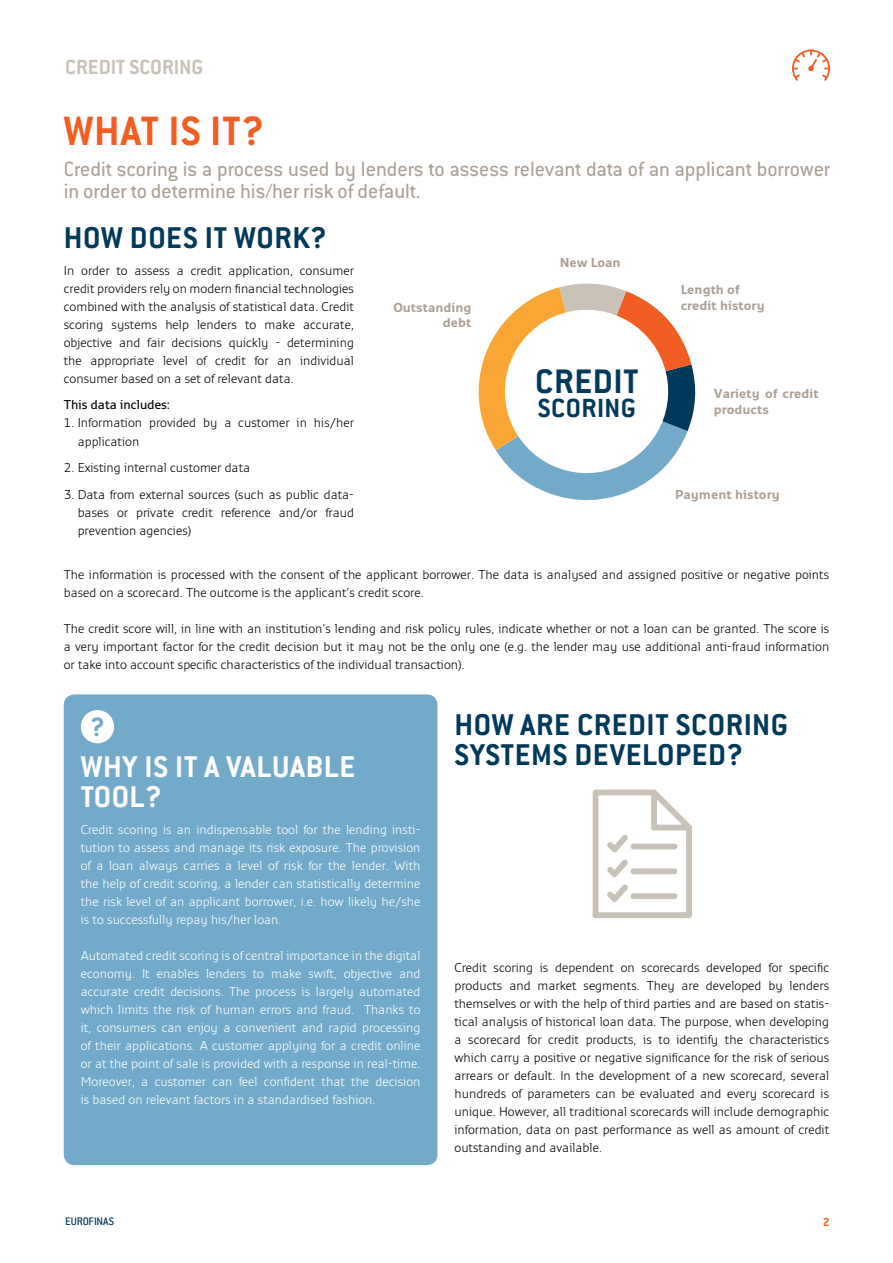
<style>
.page{position:relative;width:893px;height:1263px;background:#fff}
.page>*{position:absolute;margin:0;border:0;box-sizing:border-box;transform-origin:0 0}
.t1{font:700 45px "Conduit ITC";color:#f15d22}
.t2{font:700 37.35px "Conduit ITC";letter-spacing:.02em;color:#00395a}
.t3{font:700 33px/30px "Conduit ITC";letter-spacing:.02em;color:#00395a}
.t4{font:700 33px/30px "Conduit ITC";letter-spacing:.02em;color:#fff}
.t5{font:700 28.95px "Conduit ITC";color:#74aac9}
.t6{font:700 28.8px "Conduit ITC";letter-spacing:.015em;color:#00395a}
.t7{font:22.5px/22.5px "Conduit ITC";color:#aca095}
.t8{font:700 22.5px "Conduit ITC";color:#c9c2b8}
.t9{font:700 13.2px/15.5px "Monitor";color:#aca095}
.t10{font:300 12.75px/18px "Monitor";color:#000;text-align:justify}
.t11{font:300 12.75px/18px "Monitor";color:#fff;text-align:justify}
.t12{font:600 12.75px "Monitor";color:#000}
.t13{font:700 12.75px "Conduit ITC";color:#f15d22}
.t14{font:500 12px "Conduit ITC";letter-spacing:-.01em;color:#00395a}
</style>
<div class="page">
<svg style="left:792px;top:49px;width:38px;height:32px"></svg>
<svg style="left:478px;top:283px;width:218px;height:218px"></svg>
<div style="left:64px;top:694px;width:373px;height:471px;background:#74aac9;border-radius:11px"></div>
<div style="left:81px;top:710px;width:33px;height:33px;background:#fff;border-radius:50%"></div>
<svg style="left:593px;top:789px;width:99px;height:129px"></svg>
<h3 class="t8" style="left:65px;top:54px;width:22px">CREDIT</h3>
<h3 class="t8" style="left:129px;top:54px;width:33px">SCORING</h3>
<h1 class="t1" style="left:64px;top:104px;width:202px">WHAT IS IT?</h1>
<h3 class="t7" style="left:64px;top:157px;width:768px">Credit scoring is a process used by lenders to assess relevant data of an applicant borrower in order to determine his/her risk of default.</h3>
<h3 class="t3" style="left:64px;top:223px;width:265px">HOW DOES IT WORK?</h3>
<p class="t10" style="left:64px;top:261px;width:292px">In order to assess a credit application, consumer credit providers rely on modern financial technologies combined with the analysis of statistical data. Credit scoring systems help lenders to make accurate, objective and fair decisions quickly - determining the appropriate level of credit for an individual consumer based on a set of relevant data.</p>
<p class="t12" style="left:64px;top:397px;width:108px">This data includes:</p>
<p class="t10" style="left:78px;top:413px;width:278px;text-indent:-14px">1. Information provided by a customer in his/her application</p>
<p class="t10" style="left:64px;top:458px;width:188px">2. Existing internal customer data</p>
<p class="t10" style="left:78px;top:485px;width:278px;text-indent:-14px">3. Data from external sources (such as public data&shy;bases or private credit reference and/or fraud prevention agencies)</p>
<p class="t10" style="left:64px;top:565px;width:767px">The information is processed with the consent of the applicant borrower. The data is analysed and assigned positive or negative points based on a scorecard. The outcome is the applicant’s credit score.</p>
<p class="t10" style="left:64px;top:619px;width:767px">The credit score will, in line with an institution’s lending and risk policy rules, indicate whether or not a loan can be granted. The score is a very important factor for the credit decision but it may not be the only one (e.g. the lender may use additional anti-fraud information or take into account specific characteristics of the individual transaction).</p>
<p class="t9" style="left:560px;top:254px;width:62px">New Loan</p>
<p class="t9" style="left:681px;top:281px;width:86px">Length of credit history</p>
<p class="t9" style="left:393px;top:299px;width:80px;text-align:right">Outstanding debt</p>
<h2 class="t2" style="left:535px;top:360px;width:105px">CREDIT</h2>
<h3 class="t6" style="left:538px;top:391px;width:100px">SCORING</h3>
<p class="t9" style="left:714px;top:385px;width:106px">Variety of credit products</p>
<p class="t9" style="left:675px;top:487px;width:106px">Payment history</p>
<h3 class="t5" style="left:90px;top:710px;width:16px">?</h3>
<h3 class="t4" style="left:81px;top:751px;width:276px">WHY IS IT A VALUABLE<br>TOOL?</h3>
<p class="t11" style="left:81px;top:820px;width:341px">Credit scoring is an indispensable tool for the lending insti&shy;tution to assess and manage its risk exposure. The provision of a loan always carries a level of risk for the lender. With the help of credit scoring, a lender can statistically determine the risk level of an applicant borrower, i.e. how likely he/she is to successfully repay his/her loan.</p>
<p class="t11" style="left:81px;top:946px;width:341px">Automated credit scoring is of central importance in the digital economy. It enables lenders to make swift, objective and accurate credit decisions. The process is largely automated which limits the risk of human errors and fraud. Thanks to it, consumers can enjoy a convenient and rapid processing of their applications. A customer applying for a credit online or at the point of sale is provided with a response in real-time.<br>Moreover, a customer can feel confident that the decision is based on relevant factors in a standardised fashion.</p>
<p class="t14" style="left:65px;top:1215px;width:50px">EUROFINAS</p>
<h3 class="t3" style="left:454px;top:709px;width:335px">HOW ARE CREDIT SCORING<br>SYSTEMS DEVELOPED?</h3>
<p class="t10" style="left:454px;top:957px;width:376px">Credit scoring is dependent on scorecards developed for specific products and market segments. They are developed by lenders themselves or with the help of third parties and are based on statis&shy;tical analysis of historical loan data. The purpose, when developing a scorecard for credit products, is to identify the characteristics which carry a positive or negative significance for the risk of serious arrears or default. In the development of a new scorecard, several hundreds of parameters can be evaluated and every scorecard is unique. However, all traditional scorecards will include demographic information, data on past performance as well as amount of credit outstanding and available.</p>
<p class="t13" style="left:823px;top:1214px;width:8px">2</p>
</div>
